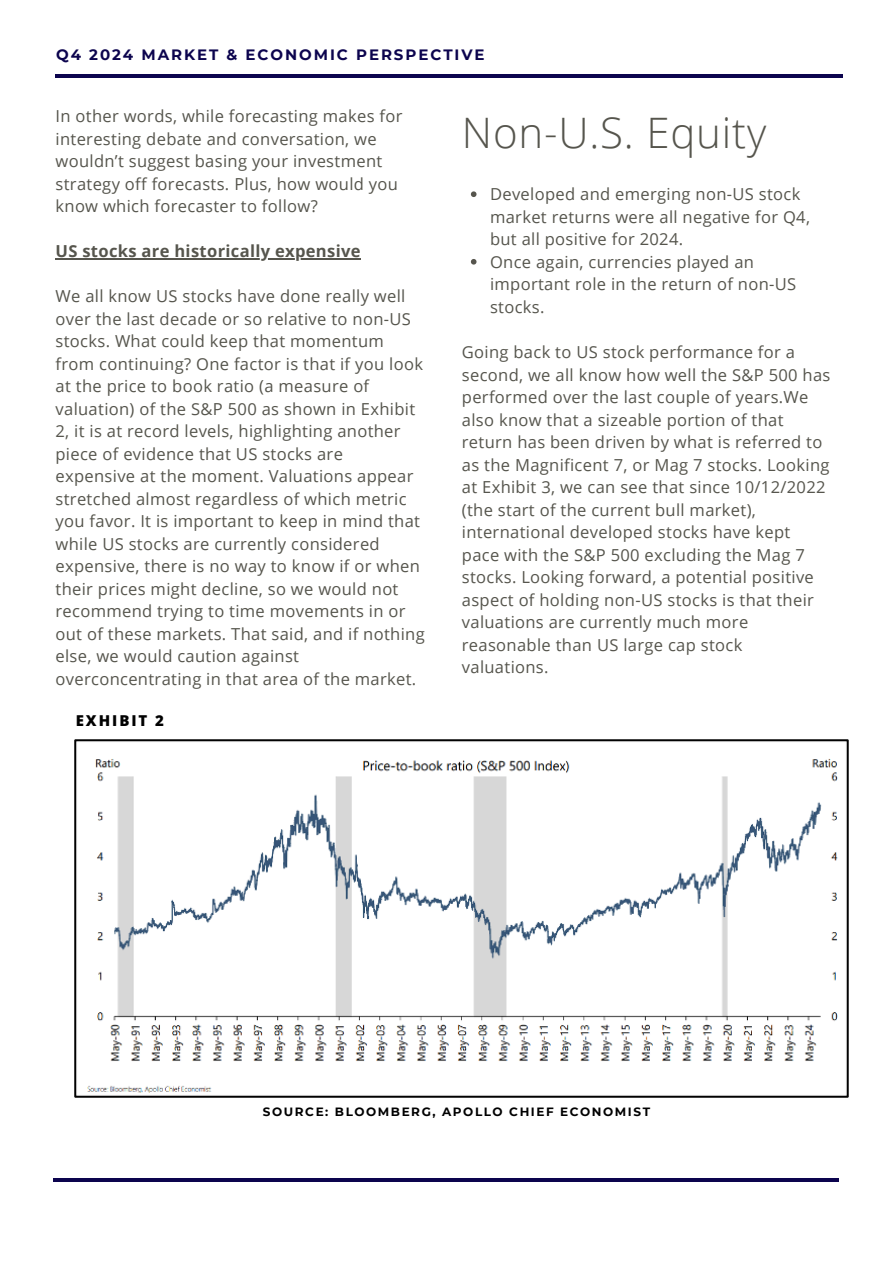
<style>
.page{position:relative;width:894px;height:1264px;background:#fff}
.page>*{position:absolute;margin:0;border:0;box-sizing:border-box;transform-origin:0 0}
.t1{font:300 42px "Open Sans";letter-spacing:.02em;color:#56554d}
.t2{font:16.5px/22.5px "Open Sans";letter-spacing:.02em;color:#56554d}
.t3{font:700 16.5px "Open Sans";letter-spacing:.02em;color:#56554d}
.t4{font:700 15px "Montserrat";letter-spacing:.13em;color:#0c044e}
.t5{font:800 15px "Open Sans";letter-spacing:.13em;color:#000}
.t6{font:700 12px "Montserrat";letter-spacing:.13em;color:#000}
</style>
<div class="page">
<hr style="left:56px;top:74px;width:786px;height:4px;background:#0c044e">
<hr style="left:53px;top:1178px;width:785px;height:3px;background:#0c044e">
<img style="left:75px;top:739px;width:774px;height:358px">
<hr style="left:56px;top:258px;width:305px;height:1px;background:#56554d">
<svg style="left:470px;top:191px;width:6px;height:6px"></svg>
<svg style="left:470px;top:259px;width:6px;height:5px"></svg>
<h2 class="t4" style="left:56px;top:46px;width:430px">Q4 2024 MARKET &amp; ECONOMIC PERSPECTIVE</h2>
<h3 class="t2" style="left:56px;top:104px;width:348px">In other words, while forecasting makes for interesting debate and conversation, we wouldn’t suggest basing your investment strategy off forecasts. Plus, how would you know which forecaster to follow?</h3>
<h4 class="t3" style="left:56px;top:239px;width:306px">US stocks are historically expensive</h4>
<h2 class="t2" style="left:56px;top:284px;width:370px">We all know US stocks have done really well over the last decade or so relative to non-US stocks. What could keep that momentum from continuing? One factor is that if you look at the price to book ratio (a measure of valuation) of the S&amp;P 500 as shown in Exhibit 2, it is at record levels, highlighting another piece of evidence that US stocks are expensive at the moment. Valuations appear stretched almost regardless of which metric you favor. It is important to keep in mind that while US stocks are currently considered expensive, there is no way to know if or when their prices might decline, so we would not recommend trying to time movements in or out of these markets. That said, and if nothing else, we would caution against overconcentrating in that area of the market.</h2>
<p class="t5" style="left:76px;top:710px;width:90px">EXHIBIT 2</p>
<h4 class="t1" style="left:461px;top:103px;width:306px">Non-U.S. Equity</h4>
<p class="t2" style="left:490px;top:183px;width:321px">Developed and emerging non-US stock market returns were all negative for Q4, but all positive for 2024.</p>
<p class="t2" style="left:490px;top:250px;width:307px">Once again, currencies played an important role in the return of non-US stocks.</p>
<h4 class="t2" style="left:461px;top:340px;width:370px">Going back to US stock performance for a second, we all know how well the S&amp;P 500 has performed over the last couple of years.We also know that a sizeable portion of that return has been driven by what is referred to as the Magnificent 7, or Mag 7 stocks. Looking at Exhibit 3, we can see that since 10/12/2022 (the start of the current bull market), international developed stocks have kept pace with the S&amp;P 500 excluding the Mag 7 stocks. Looking forward, a potential positive aspect of holding non-US stocks is that their valuations are currently much more reasonable than US large cap stock valuations.</h4>
<h1 class="t6" style="left:263px;top:1104px;width:388px">SOURCE: BLOOMBERG, APOLLO CHIEF ECONOMIST</h1>
</div>
